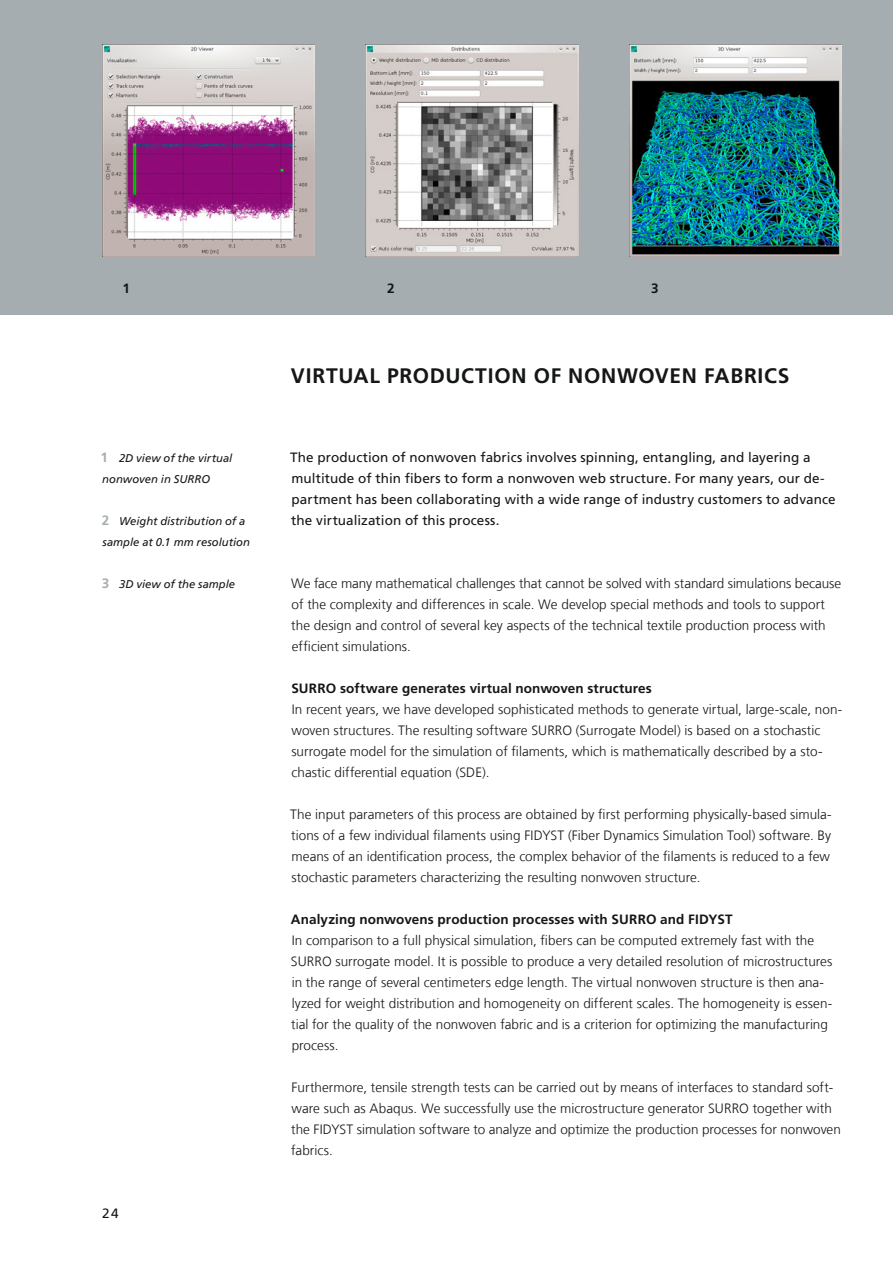
<style>
.page{position:relative;width:893px;height:1263px;background:#fff}
.page>*{position:absolute;margin:0;border:0;box-sizing:border-box;transform-origin:0 0}
.t1{font:700 21px "Frutiger LT Com";letter-spacing:.03em;color:#151616}
.t2{font:300 13.5px/21px "Frutiger LT Com";letter-spacing:.005em;color:#151616}
.t3{font:13.5px/21px "Frutiger LT Com";letter-spacing:.005em;color:#151616}
.t4{font:700 13.5px "Frutiger LT Com";letter-spacing:.01em;color:#151616}
.t5{font:italic 11.25px/21px "Frutiger LT Com";color:#151616}
.s1{font-weight:700;font-style:normal;font-size:13.5px;color:#a6adb1}
</style>
<div class="page">
<div style="left:0;top:0;width:893px;height:315px;background:#a6adb1"></div>
<img style="left:102px;top:44px;width:213px;height:213px">
<img style="left:365px;top:44px;width:213px;height:213px">
<img style="left:629px;top:44px;width:213px;height:213px">
<p class="t4" style="left:122px;top:281px;width:9px">1</p>
<p class="t5" style="left:100px;top:447px;width:133px"><span class="s1">1</span> 2D view of the virtual nonwoven in SURRO</p>
<p class="t5" style="left:102px;top:510px;width:150px"><span class="s1">2</span> Weight distribution of a sample at 0.1 mm resolution</p>
<p class="t5" style="left:102px;top:573px;width:135px"><span class="s1">3</span> 3D view of the sample</p>
<p class="t3" style="left:102px;top:1202px;width:18px">24</p>
<p class="t4" style="left:387px;top:281px;width:9px">2</p>
<p class="t4" style="left:651px;top:281px;width:9px">3</p>
<h1 class="t1" style="left:291px;top:364px;width:500px">VIRTUAL PRODUCTION OF NONWOVEN FABRICS</h1>
<p class="t3" style="left:290px;top:447px;width:547px">The production of nonwoven fabrics involves spinning, entangling, and layering a multitude of thin fibers to form a nonwoven web structure. For many years, our de&shy;partment has been collaborating with a wide range of industry customers to advance the virtualization of this process.</p>
<p class="t2" style="left:291px;top:573px;width:551px">We face many mathematical challenges that cannot be solved with standard simulations because of the complexity and differences in scale. We develop special methods and tools to support the design and control of several key aspects of the technical textile production process with efficient simulations.</p>
<p class="t4" style="left:291px;top:680px;width:362px">SURRO software generates virtual nonwoven structures</p>
<p class="t2" style="left:291px;top:699px;width:552px">In recent years, we have developed sophisticated methods to generate virtual, large-scale, non&shy;woven structures. The resulting software SURRO (Surrogate Model) is based on a stochastic surrogate model for the simulation of filaments, which is mathematically described by a sto&shy;chastic differential equation (SDE).</p>
<p class="t2" style="left:290px;top:804px;width:543px">The input parameters of this process are obtained by first performing physically-based simula&shy;tions of a few individual filaments using FIDYST (Fiber Dynamics Simulation Tool) software. By means of an identification process, the complex behavior of the filaments is reduced to a few stochastic parameters characterizing the resulting nonwoven structure.</p>
<p class="t4" style="left:291px;top:911px;width:443px">Analyzing nonwovens production processes with SURRO and FIDYST</p>
<p class="t2" style="left:291px;top:930px;width:543px">In comparison to a full physical simulation, fibers can be computed extremely fast with the SURRO surrogate model. It is possible to produce a very detailed resolution of microstructures in the range of several centimeters edge length. The virtual nonwoven structure is then ana&shy;lyzed for weight distribution and homogeneity on different scales. The homogeneity is essen&shy;tial for the quality of the nonwoven fabric and is a criterion for optimizing the manufacturing process.</p>
<p class="t2" style="left:291px;top:1077px;width:551px">Furthermore, tensile strength tests can be carried out by means of interfaces to standard soft&shy;ware such as Abaqus. We successfully use the microstructure generator SURRO together with the FIDYST simulation software to analyze and optimize the production processes for nonwoven fabrics.</p>
</div>
